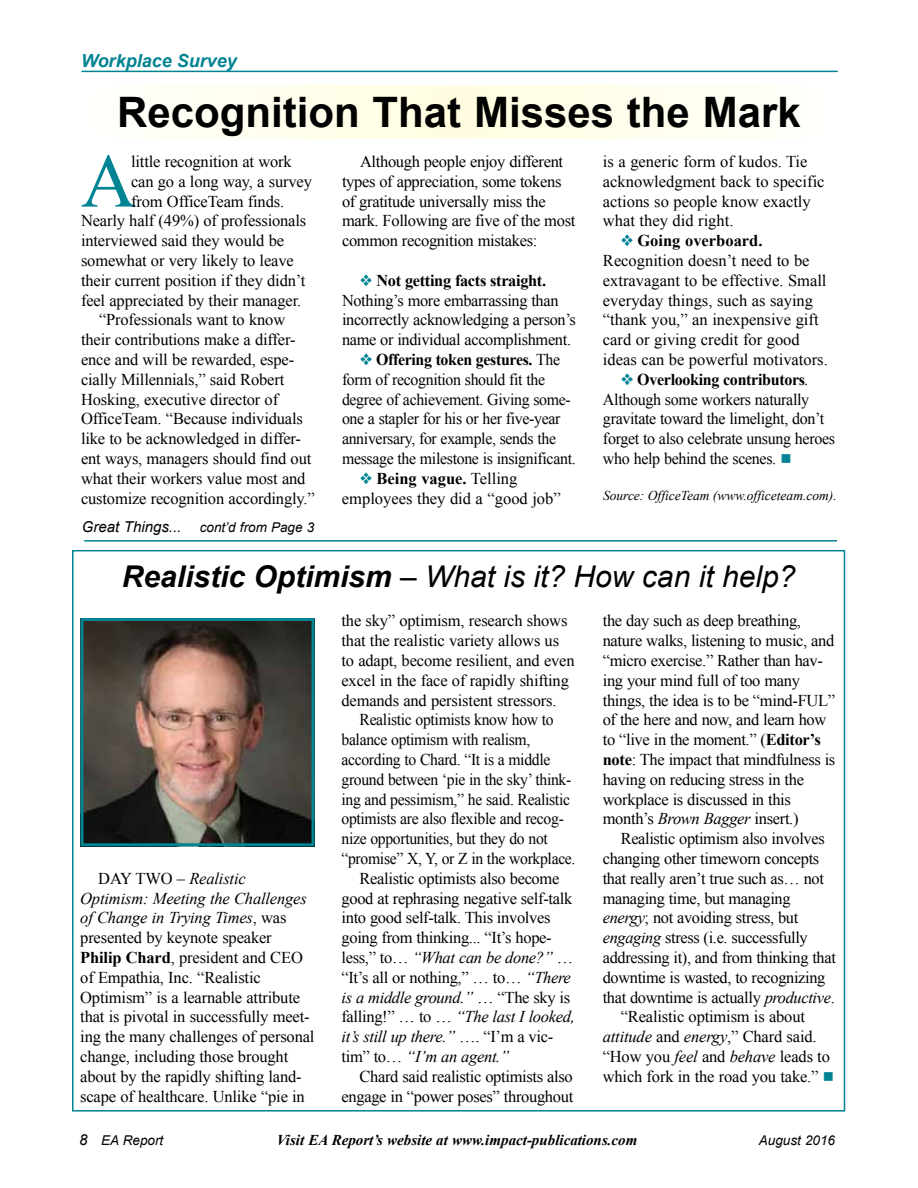
<style>
.page{position:relative;width:918px;height:1188px;background:#fff}
.page>*{position:absolute;margin:0;border:0;box-sizing:border-box;transform-origin:0 0}
.t1{font:76.35px "Times New Roman";color:#008393}
.t2{font:700 42px "Arial";color:#000}
.t3{font:italic 30px "Arial";color:#000}
.t4{font:italic 700 18px "Arial";color:#008393}
.t5{font:16.5px/19.8px "Times New Roman";letter-spacing:-.02em;color:#000}
.t6{font:16.5px/19.8px "Times New Roman";color:#000}
.t7{font:16.5px "Times New Roman";letter-spacing:-.02em;color:#000;scale:.95 1}
.t8{font:16.5px/19.8px "Times New Roman";letter-spacing:-.02em;color:#000;scale:.96 1}
.t9{font:italic 16.5px "Times New Roman";letter-spacing:-.02em;color:#000}
.t10{font:italic 700 15px "Times New Roman";color:#000}
.t11{font:italic 13.5px "Arial";color:#000}
.t12{font:italic 13.5px "Times New Roman";color:#000}
.s1{font-size:15px}
.s2{color:#008393}
.s3{font-weight:700}
.s4{font-style:italic}
.s5{font-style:normal}
</style>
<div class="page">
<hr style="left:82px;top:71px;width:756px;height:1px;background:#008393">
<svg style="left:179px;top:86px;width:561px;height:52px"></svg>
<hr style="left:84px;top:540px;width:753px;height:2px;background:#008393">
<svg style="left:72px;top:549px;width:774px;height:563px"></svg>
<p class="t4" style="left:81px;top:49px;width:157px">Workplace Survey</p>
<h2 class="t2" style="left:117px;top:85px;width:685px">Recognition That Misses the Mark</h2>
<h1 class="t1" style="left:81px;top:130px;width:57px">A</h1>
<p class="t5" style="left:131px;top:151px;width:162px">little recognition at work</p>
<p class="t5" style="left:131px;top:171px;width:182px">can go a long way, a survey</p>
<p class="t5" style="left:131px;top:191px;width:155px">from OfficeTeam finds.</p>
<p class="t5" style="left:81px;top:211px;width:227px">Nearly half (49%) of professionals</p>
<p class="t5" style="left:81px;top:230px;width:205px">interviewed said they would be</p>
<p class="t5" style="left:81px;top:250px;width:214px">somewhat or very likely to leave</p>
<p class="t5" style="left:81px;top:270px;width:226px">their current position if they didn’t</p>
<p class="t5" style="left:81px;top:290px;width:222px">feel appreciated by their manager.</p>
<p class="t5" style="left:99px;top:310px;width:188px">“Professionals want to know</p>
<p class="t5" style="left:81px;top:329px;width:216px">their contributions make a differ-</p>
<p class="t5" style="left:81px;top:349px;width:215px">ence and will be rewarded, espe-</p>
<p class="t5" style="left:81px;top:369px;width:205px">cially Millennials,” said Robert</p>
<p class="t5" style="left:81px;top:389px;width:199px">Hosking, executive director of</p>
<p class="t5" style="left:81px;top:409px;width:223px">OfficeTeam. “Because individuals</p>
<p class="t5" style="left:81px;top:428px;width:222px">like to be acknowledged in differ-</p>
<p class="t5" style="left:81px;top:448px;width:232px">ent ways, managers should find out</p>
<p class="t5" style="left:81px;top:468px;width:226px">what their workers value most and</p>
<p class="t5" style="left:81px;top:488px;width:235px">customize recognition accordingly.”</p>
<p class="t11" style="left:82px;top:519px;width:234px"><span class="s1">Great Things...</span> cont’d from Page 3</p>
<p class="t5" style="left:342px;top:151px;width:235px;text-indent:18px">Although people enjoy different types of appreciation, some tokens of gratitude universally miss the mark. Following are five of the most common recognition mistakes:</p>
<p class="t5" style="left:342px;top:270px;width:236px;text-indent:18px"><span class="s2">❖</span> <span class="s3">Not getting facts straight.<br></span>Nothing’s more embarrassing than incorrectly acknowledging a person’s name or individual accomplishment.</p>
<p class="t8" style="left:342px;top:349px;width:245px;text-indent:18px"><span class="s2">❖</span> <span class="s3">Offering token gestures.</span> The form of recognition should fit the degree of achievement. Giving some&shy;one a stapler for his or her five-year anniversary, for example, sends the message the milestone is insignificant.</p>
<p class="t6" style="left:342px;top:468px;width:220px;text-indent:18px"><span class="s2">❖</span> <span class="s3">Being vague.</span> Telling employees they did a “good job”</p>
<p class="t6" style="left:603px;top:151px;width:223px">is a generic form of kudos. Tie acknowledgment back to specific actions so people know exactly what they did right.</p>
<p class="t6" style="left:603px;top:230px;width:226px;text-indent:18px"><span class="s2">❖</span> <span class="s3">Going overboard.<br></span>Recognition doesn’t need to be extravagant to be effective. Small everyday things, such as saying “thank you,” an inexpensive gift card or giving credit for good ideas can be powerful motivators.</p>
<p class="t5" style="left:603px;top:369px;width:234px;text-indent:18px"><span class="s2">❖</span> <span class="s3">Overlooking contributors</span><span class="s4">.<br></span>Although some workers naturally gravitate toward the limelight, don’t forget to also celebrate unsung heroes who help behind the scenes. <span class="s2">■</span></p>
<p class="t12" style="left:603px;top:486px;width:235px">Source: OfficeTeam (www.officeteam.com).</p>
<h3 class="t3" style="left:122px;top:557px;width:675px"><span class="s3">Realistic Optimism</span> – What is it? How can it help?</h3>
<p class="t5" style="left:80px;top:868px;width:236px;text-indent:18px">DAY TWO – <span class="s4">Realistic<br>Optimism: Meeting the Challenges of Change in Trying Times</span>, was presented by keynote speaker<br><span class="s3">Philip Chard</span>, president and CEO of Empathia, Inc. “Realistic<br>Optimism” is a learnable attribute that is pivotal in successfully meet&shy;ing the many challenges of personal change, including those brought about by the rapidly shifting land&shy;scape of healthcare. Unlike “pie in</p>
<p class="t5" style="left:341px;top:611px;width:235px">the sky” optimism, research shows that the realistic variety allows us to adapt, become resilient, and even excel in the face of rapidly shifting demands and persistent stressors.</p>
<p class="t7" style="left:360px;top:709px;width:206px">Realistic optimists know how to</p>
<p class="t7" style="left:341px;top:729px;width:200px">balance optimism with realism,</p>
<p class="t7" style="left:341px;top:748px;width:221px">according to Chard. “It is a middle</p>
<p class="t7" style="left:341px;top:768px;width:244px">ground between ‘pie in the sky’ think-</p>
<p class="t7" style="left:341px;top:788px;width:242px">ing and pessimism,” he said. Realistic</p>
<p class="t7" style="left:341px;top:808px;width:236px">optimists are also flexible and recog-</p>
<p class="t7" style="left:341px;top:828px;width:219px">nize opportunities, but they do not</p>
<p class="t7" style="left:341px;top:847px;width:248px">“promise” X, Y, or Z in the workplace.</p>
<p class="t5" style="left:360px;top:868px;width:201px">Realistic optimists also become</p>
<p class="t5" style="left:342px;top:888px;width:232px">good at rephrasing negative self-talk</p>
<p class="t5" style="left:342px;top:908px;width:211px">into good self-talk. This involves</p>
<p class="t5" style="left:342px;top:928px;width:212px">going from thinking... “It’s hope-</p>
<p class="t9" style="left:342px;top:946px;width:233px"><span class="s5">less,” to…</span> “What can be done?” <span class="s5">…</span></p>
<p class="t5" style="left:342px;top:967px;width:231px">“It’s all or nothing,” … to… <span class="s4">“There</span></p>
<p class="t9" style="left:342px;top:986px;width:230px">is a middle ground.” <span class="s5">… “The sky is</span></p>
<p class="t9" style="left:342px;top:1006px;width:235px"><span class="s5">falling!” … to …</span> “The last I looked,</p>
<p class="t9" style="left:342px;top:1025px;width:213px">it’s still up there.” <span class="s5">…. “I’m a vic-</span></p>
<p class="t9" style="left:342px;top:1045px;width:169px"><span class="s5">tim” to…</span> “I’m an agent.”</p>
<p class="t5" style="left:360px;top:1066px;width:215px">Chard said realistic optimists also</p>
<p class="t5" style="left:342px;top:1086px;width:233px">engage in “power poses” throughout</p>
<p class="t5" style="left:603px;top:611px;width:234px">the day such as deep breathing, nature walks, listening to music, and “micro exercise.” Rather than hav&shy;ing your mind full of too many things, the idea is to be “mind-FUL” of the here and now, and learn how to “live in the moment.” (<span class="s3">Editor’s note</span>: The impact that mindfulness is having on reducing stress in the workplace is discussed in this month’s <span class="s4">Brown Bagger</span> insert.)</p>
<p class="t5" style="left:621px;top:829px;width:205px">Realistic optimism also involves</p>
<p class="t5" style="left:603px;top:848px;width:218px">changing other timeworn concepts</p>
<p class="t5" style="left:603px;top:868px;width:223px">that really aren’t true such as… not</p>
<p class="t5" style="left:603px;top:888px;width:189px">managing time, but managing</p>
<p class="t5" style="left:603px;top:908px;width:197px"><span class="s4">energy</span>; not avoiding stress, but</p>
<p class="t5" style="left:603px;top:928px;width:207px"><span class="s4">engaging</span> stress (i.e. successfully</p>
<p class="t5" style="left:603px;top:947px;width:235px">addressing it), and from thinking that</p>
<p class="t5" style="left:603px;top:967px;width:224px">downtime is wasted, to recognizing</p>
<p class="t5" style="left:603px;top:987px;width:234px">that downtime is actually <span class="s4">productive</span>.</p>
<p class="t5" style="left:621px;top:1007px;width:186px">“Realistic optimism is about</p>
<p class="t5" style="left:603px;top:1027px;width:215px"><span class="s4">attitude</span> and <span class="s4">energy</span>,” Chard said.</p>
<p class="t5" style="left:603px;top:1046px;width:229px">“How you <span class="s4">feel</span> and <span class="s4">behave</span> leads to</p>
<p class="t5" style="left:603px;top:1066px;width:233px">which fork in the road you take.” <span class="s2">■</span></p>
<p class="t11" style="left:79px;top:1131px;width:86px"><span class="s1">8</span> EA Report</p>
<p class="t10" style="left:277px;top:1129px;width:362px">Visit EA Report’s website at www.impact-publications.com</p>
<p class="t11" style="left:759px;top:1131px;width:78px">August 2016</p>
</div>
